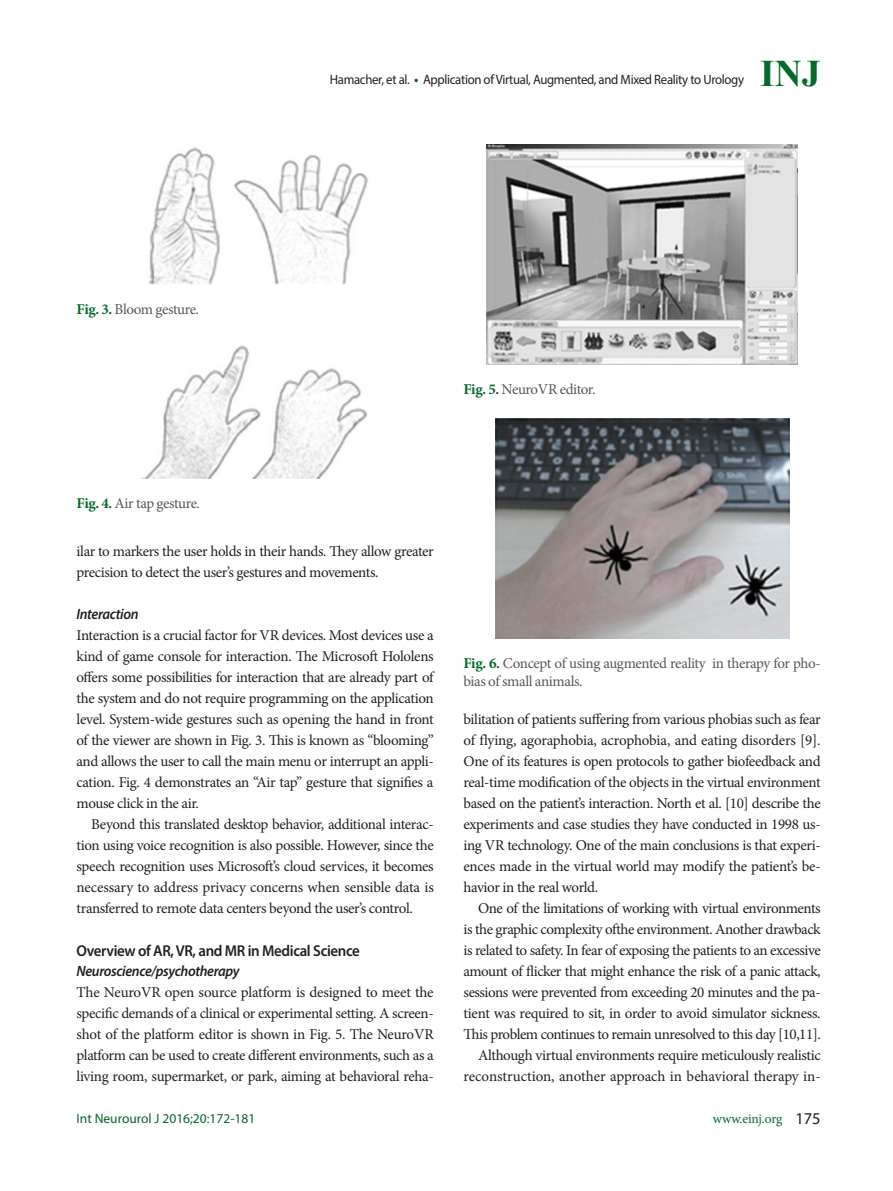
<style>
.page{position:relative;width:893px;height:1191px;background:#fff}
.page>*{position:absolute;margin:0;border:0;box-sizing:border-box;transform-origin:0 0}
.t1{font:700 37.5px "Times New Roman";color:#046a29}
.본문_중제목{font:600 15.75px "Myriad Pro";letter-spacing:-.025em;color:#231f20;scale:.95 1}
.본문{font:15px/21px "Minion Pro";letter-spacing:-.025em;color:#231f20;text-align:justify}
.표제목_그림설명은_-1{font:15px/18px "Minion Pro";letter-spacing:-.03em;color:#57585a}
.본문_소제목{font:italic 600 15px "Myriad Pro";letter-spacing:-.025em;color:#231f20;scale:.95 1}
.t2{font:13.5px "Myriad Pro";letter-spacing:-.025em;color:#231f20;scale:.95 1}
.t3{font:13.5px "Myriad Pro";color:#046a29}
.t4{font:13.5px "Minion Pro";letter-spacing:-.01em;color:#046a29}
.s1{font-weight:700;color:#046a29}
.s2{font-family:"Myriad Pro";font-size:16.5px;color:#231f20}
</style>
<div class="page">
<img style="left:148px;top:147px;width:220px;height:138px">
<img style="left:142px;top:345px;width:226px;height:133px">
<img style="left:487px;top:145px;width:310px;height:220px">
<img style="left:495px;top:418px;width:294px;height:220px">
<p class="표제목_그림설명은_-1" style="left:77px;top:301px;width:124px"><span class="s1">Fig. 3.</span> Bloom gesture.</p>
<p class="표제목_그림설명은_-1" style="left:77px;top:494px;width:125px"><span class="s1">Fig. 4.</span> Air tap gesture.</p>
<p class="t2" style="left:330px;top:71px;width:438px">Hamacher, et al. <span class="s1">•</span> Application of Virtual, Augmented, and Mixed Reality to Urology</p>
<h1 class="t1" style="left:760px;top:48px;width:62px">INJ</h1>
<p class="표제목_그림설명은_-1" style="left:463px;top:380px;width:134px"><span class="s1">Fig. 5.</span> NeuroVR editor.</p>
<p class="본문" style="left:77px;top:541px;width:359px">ilar to markers the user holds in their hands. They allow greater precision to detect the user’s gestures and movements.</p>
<p class="본문_소제목" style="left:77px;top:605px;width:67px">Interaction</p>
<p class="본문" style="left:77px;top:625px;width:359px">Interaction is a crucial factor for VR devices. Most devices use a kind of game console for interaction. The Microsoft Hololens offers some possibilities for interaction that are already part of the system and do not require programming on the application level. System-wide gestures such as opening the hand in front of the viewer are shown in Fig. 3. This is known as “blooming” and allows the user to call the main menu or interrupt an appli&shy;cation. Fig. 4 demonstrates an “Air tap” gesture that signifies a mouse click in the air.</p>
<p class="본문" style="left:77px;top:814px;width:359px;text-indent:15px">Beyond this translated desktop behavior, additional interac&shy;tion using voice recognition is also possible. However, since the speech recognition uses Microsoft’s cloud services, it becomes necessary to address privacy concerns when sensible data is transferred to remote data centers beyond the user’s control.</p>
<p class="본문_중제목" style="left:77px;top:940px;width:300px">Overview of AR, VR, and MR in Medical Science</p>
<p class="본문_소제목" style="left:77px;top:962px;width:173px">Neuroscience/psychotherapy</p>
<p class="본문" style="left:77px;top:982px;width:359px">The NeuroVR open source platform is designed to meet the specific demands of a clinical or experimental setting. A screen&shy;shot of the platform editor is shown in Fig. 5. The NeuroVR platform can be used to create different environments, such as a living room, supermarket, or park, aiming at behavioral reha-</p>
<p class="t3" style="left:77px;top:1110px;width:180px">Int Neurourol J 2016;20:172-181</p>
<p class="표제목_그림설명은_-1" style="left:463px;top:654px;width:359px"><span class="s1">Fig. 6.</span> Concept of using augmented reality in therapy for pho&shy;bias of small animals.</p>
<p class="본문" style="left:463px;top:709px;width:359px">bilitation of patients suffering from various phobias such as fear of flying, agoraphobia, acrophobia, and eating disorders [9].<br>One of its features is open protocols to gather biofeedback and real-time modification of the objects in the virtual environment based on the patient’s interaction. North et al. [10] describe the experiments and case studies they have conducted in 1998 us&shy;ing VR technology. One of the main conclusions is that experi&shy;ences made in the virtual world may modify the patient’s be&shy;havior in the real world.</p>
<p class="본문" style="left:463px;top:898px;width:359px;text-indent:15px">One of the limitations of working with virtual environments is the graphic complexity ofthe environment. Another drawback is related to safety. In fear of exposing the patients to an excessive amount of flicker that might enhance the risk of a panic attack, sessions were prevented from exceeding 20 minutes and the pa&shy;tient was required to sit, in order to avoid simulator sickness.<br>This problem continues to remain unresolved to this day [10,11].</p>
<p class="본문" style="left:463px;top:1045px;width:359px;text-align:right">Although virtual environments require meticulously realistic reconstruction, another approach in behavioral therapy in-</p>
<p class="t4" style="left:713px;top:1109px;width:109px">www.einj.org <span class="s2">175</span></p>
</div>
